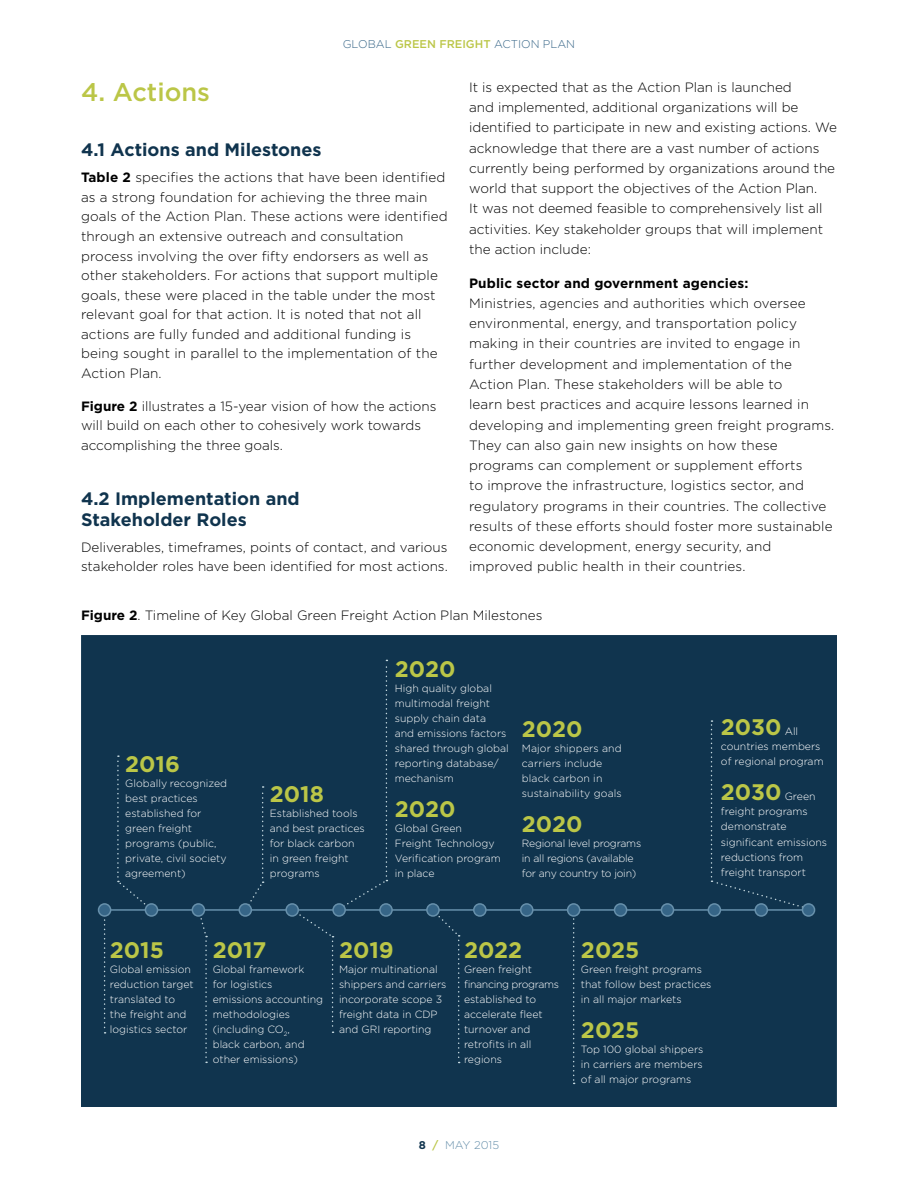
<style>
.page{position:relative;width:918px;height:1188px;background:#fff}
.page>*{position:absolute;margin:0;border:0;box-sizing:border-box;transform-origin:0 0}
.t1{font:500 25.5px "Gotham";color:#bbc647}
.t2{font:700 22.5px "Gotham";color:#bbc647}
.t3{font:700 18px/21px "Gotham";color:#10344e}
.t4{font:300 13.5px/20.2px "Gotham";letter-spacing:.01em;color:#000}
.t5{font:700 13.5px "Gotham";letter-spacing:.01em;color:#000}
.t6{font:300 11.25px "Gotham";color:#366587}
.t7{font:300 11.25px "Gotham";color:#6790ab}
.t8{font:300 10.5px/15px "Gotham";color:#fff}
.t9{font:300 10.5px/15px "Gotham";letter-spacing:-.02em;color:#fff}
.s1{font-weight:500;color:#bbc647}
.s2{font-weight:700}
.s3{font-weight:300;font-size:10.5px;color:#fff}
.s4{font-weight:700;font-size:22.5px;color:#bbc647}
.s5{font-weight:700;color:#10344e}
</style>
<div class="page">
<div style="left:81px;top:635px;width:756px;height:472px;background:#10344e"></div>
<hr style="left:99px;top:909px;width:714px;height:2px;background:#6790ab">
<div style="left:474px;top:904px;width:12px;height:12px;background:#366587;border-radius:50%"></div>
<div style="left:473px;top:903px;width:14px;height:14px;border:2px solid #6790ab;border-radius:50%"></div>
<div style="left:521px;top:904px;width:12px;height:12px;background:#366587;border-radius:50%"></div>
<div style="left:520px;top:903px;width:14px;height:14px;border:2px solid #6790ab;border-radius:50%"></div>
<div style="left:615px;top:904px;width:12px;height:12px;background:#366587;border-radius:50%"></div>
<div style="left:614px;top:903px;width:13px;height:14px;border:2px solid #6790ab;border-radius:50%"></div>
<div style="left:661px;top:904px;width:13px;height:12px;background:#366587;border-radius:50%"></div>
<div style="left:661px;top:903px;width:13px;height:14px;border:2px solid #6790ab;border-radius:50%"></div>
<div style="left:755px;top:904px;width:12px;height:12px;background:#366587;border-radius:50%"></div>
<div style="left:754px;top:903px;width:14px;height:14px;border:2px solid #6790ab;border-radius:50%"></div>
<div style="left:708px;top:904px;width:12px;height:12px;background:#366587;border-radius:50%"></div>
<div style="left:708px;top:903px;width:13px;height:14px;border:2px solid #6790ab;border-radius:50%"></div>
<svg style="left:104px;top:919px;width:2px;height:115px"></svg>
<svg style="left:573px;top:918px;width:2px;height:166px"></svg>
<div style="left:99px;top:904px;width:12px;height:12px;background:#366587;border-radius:50%"></div>
<div style="left:98px;top:903px;width:13px;height:14px;border:2px solid #6790ab;border-radius:50%"></div>
<svg style="left:248px;top:786px;width:16px;height:121px"></svg>
<svg style="left:343px;top:660px;width:44px;height:246px"></svg>
<svg style="left:117px;top:755px;width:30px;height:155px"></svg>
<svg style="left:711px;top:720px;width:93px;height:189px"></svg>
<svg style="left:296px;top:909px;width:38px;height:124px"></svg>
<svg style="left:438px;top:909px;width:22px;height:154px"></svg>
<div style="left:239px;top:904px;width:12px;height:12px;background:#366587;border-radius:50%"></div>
<div style="left:239px;top:903px;width:13px;height:14px;border:2px solid #6790ab;border-radius:50%"></div>
<div style="left:286px;top:904px;width:12px;height:12px;background:#366587;border-radius:50%"></div>
<div style="left:285px;top:903px;width:14px;height:14px;border:2px solid #6790ab;border-radius:50%"></div>
<div style="left:427px;top:904px;width:12px;height:12px;background:#366587;border-radius:50%"></div>
<div style="left:426px;top:903px;width:14px;height:14px;border:2px solid #6790ab;border-radius:50%"></div>
<div style="left:333px;top:904px;width:12px;height:12px;background:#366587;border-radius:50%"></div>
<div style="left:332px;top:903px;width:14px;height:14px;border:2px solid #6790ab;border-radius:50%"></div>
<div style="left:568px;top:904px;width:12px;height:12px;background:#366587;border-radius:50%"></div>
<div style="left:567px;top:903px;width:13px;height:14px;border:2px solid #6790ab;border-radius:50%"></div>
<div style="left:802px;top:904px;width:13px;height:12px;background:#366587;border-radius:50%"></div>
<div style="left:802px;top:903px;width:13px;height:14px;border:2px solid #6790ab;border-radius:50%"></div>
<svg style="left:200px;top:909px;width:7px;height:154px"></svg>
<div style="left:145px;top:904px;width:13px;height:12px;background:#366587;border-radius:50%"></div>
<div style="left:145px;top:903px;width:13px;height:14px;border:2px solid #6790ab;border-radius:50%"></div>
<div style="left:380px;top:904px;width:12px;height:12px;background:#366587;border-radius:50%"></div>
<div style="left:379px;top:903px;width:14px;height:14px;border:2px solid #6790ab;border-radius:50%"></div>
<div style="left:192px;top:904px;width:12px;height:12px;background:#366587;border-radius:50%"></div>
<div style="left:192px;top:903px;width:13px;height:14px;border:2px solid #6790ab;border-radius:50%"></div>
<p class="t6" style="left:343px;top:36px;width:234px">GLOBAL <span class="s1">GREEN FREIGHT</span> ACTION PLAN</p>
<p class="t4" style="left:469px;top:77px;width:369px">It is expected that as the Action Plan is launched<br>and implemented, additional organizations will be identified to participate in new and existing actions. We acknowledge that there are a vast number of actions currently being performed by organizations around the world that support the objectives of the Action Plan.<br>It was not deemed feasible to comprehensively list all activities. Key stakeholder groups that will implement the action include:</p>
<p class="t5" style="left:469px;top:274px;width:281px">Public sector and government agencies:</p>
<p class="t4" style="left:469px;top:293px;width:367px">Ministries, agencies and authorities which oversee environmental, energy, and transportation policy making in their countries are invited to engage in further development and implementation of the Action Plan. These stakeholders will be able to<br>learn best practices and acquire lessons learned in developing and implementing green freight programs.<br>They can also gain new insights on how these programs can complement or supplement efforts<br>to improve the infrastructure, logistics sector, and regulatory programs in their countries. The collective results of these efforts should foster more sustainable economic development, energy security, and improved public health in their countries.</p>
<p class="t4" style="left:81px;top:605px;width:463px"><span class="s2">Figure 2</span>. Timeline of Key Global Green Freight Action Plan Milestones</p>
<h1 class="t1" style="left:81px;top:76px;width:131px">4. Actions</h1>
<h3 class="t3" style="left:81px;top:139px;width:242px">4.1 Actions and Milestones</h3>
<p class="t4" style="left:81px;top:168px;width:368px;line-height:19.5px"><span class="s2">Table 2</span> specifies the actions that have been identified as a strong foundation for achieving the three main goals of the Action Plan. These actions were identified through an extensive outreach and consultation process involving the over fifty endorsers as well as other stakeholders. For actions that support multiple goals, these were placed in the table under the most relevant goal for that action. It is noted that not all actions are fully funded and additional funding is being sought in parallel to the implementation of the Action Plan.</p>
<p class="t4" style="left:81px;top:396px;width:357px;line-height:19.5px"><span class="s2">Figure 2</span> illustrates a 15-year vision of how the actions will build on each other to cohesively work towards accomplishing the three goals.</p>
<h3 class="t3" style="left:81px;top:488px;width:220px">4.2 I mplementation and<br>Stakeholder Roles</h3>
<p class="t4" style="left:81px;top:537px;width:368px;line-height:19.5px">Deliverables, timeframes, points of contact, and various stakeholder roles have been identified for most actions.</p>
<h2 class="t2" style="left:125px;top:749px;width:56px">2016</h2>
<p class="t8" style="left:125px;top:775px;width:103px">Globally recognized best practices established for green freight programs (public, private, civil society agreement)</p>
<h2 class="t2" style="left:270px;top:779px;width:55px">2018</h2>
<p class="t8" style="left:270px;top:805px;width:96px">Established tools and best practices for black carbon in green freight programs</p>
<h2 class="t2" style="left:395px;top:654px;width:62px">2020</h2>
<p class="t8" style="left:395px;top:680px;width:115px">High quality global multimodal freight supply chain data<br>and emissions factors shared through global reporting database/ mechanism</p>
<h2 class="t2" style="left:395px;top:794px;width:62px">2020</h2>
<p class="t8" style="left:395px;top:820px;width:108px">Global Green<br>Freight Technology<br>Verification program in place</p>
<h2 class="t2" style="left:522px;top:714px;width:62px">2020</h2>
<p class="t8" style="left:522px;top:740px;width:101px">Major shippers and carriers include black carbon in sustainability goals</p>
<h2 class="t2" style="left:522px;top:809px;width:62px">2020</h2>
<p class="t9" style="left:522px;top:835px;width:121px">Regional level programs in all regions (available for any country to join)</p>
<h2 class="t2" style="left:721px;top:712px;width:79px">2030 <span class="s3">All</span></h2>
<p class="t8" style="left:721px;top:739px;width:104px">countries members of regional program</p>
<p class="t8" style="left:721px;top:789px;width:108px"><span class="s4">2030</span> Green freight programs demonstrate significant emissions reductions from freight transport</p>
<h2 class="t2" style="left:110px;top:935px;width:55px">2015</h2>
<p class="t8" style="left:110px;top:961px;width:85px">Global emission reduction target translated to the freight and logistics sector</p>
<h2 class="t2" style="left:213px;top:935px;width:55px">2017</h2>
<p class="t8" style="left:213px;top:961px;width:112px">Global framework<br>for logistics emissions accounting methodologies (including CO<sub>2</sub>,<br>black carbon, and other emissions)</p>
<h2 class="t2" style="left:339px;top:935px;width:56px">2019</h2>
<p class="t8" style="left:339px;top:961px;width:109px">Major multinational shippers and carriers incorporate scope 3 freight data in CDP and GRI reporting</p>
<h2 class="t2" style="left:464px;top:935px;width:60px">2022</h2>
<p class="t8" style="left:464px;top:961px;width:97px">Green freight financing programs established to accelerate fleet turnover and retrofits in all regions</p>
<p class="t7" style="left:419px;top:1137px;width:82px"><span class="s5">8</span> <span class="s1">/</span> MAY 2015</p>
<h2 class="t2" style="left:581px;top:935px;width:60px">2025</h2>
<p class="t8" style="left:581px;top:961px;width:132px">Green freight programs that follow best practices in all major markets</p>
<h2 class="t2" style="left:581px;top:1015px;width:60px">2025</h2>
<p class="t8" style="left:581px;top:1041px;width:124px;text-align:justify">Top 100 global shippers in carriers are members of all major programs</p>
</div>
